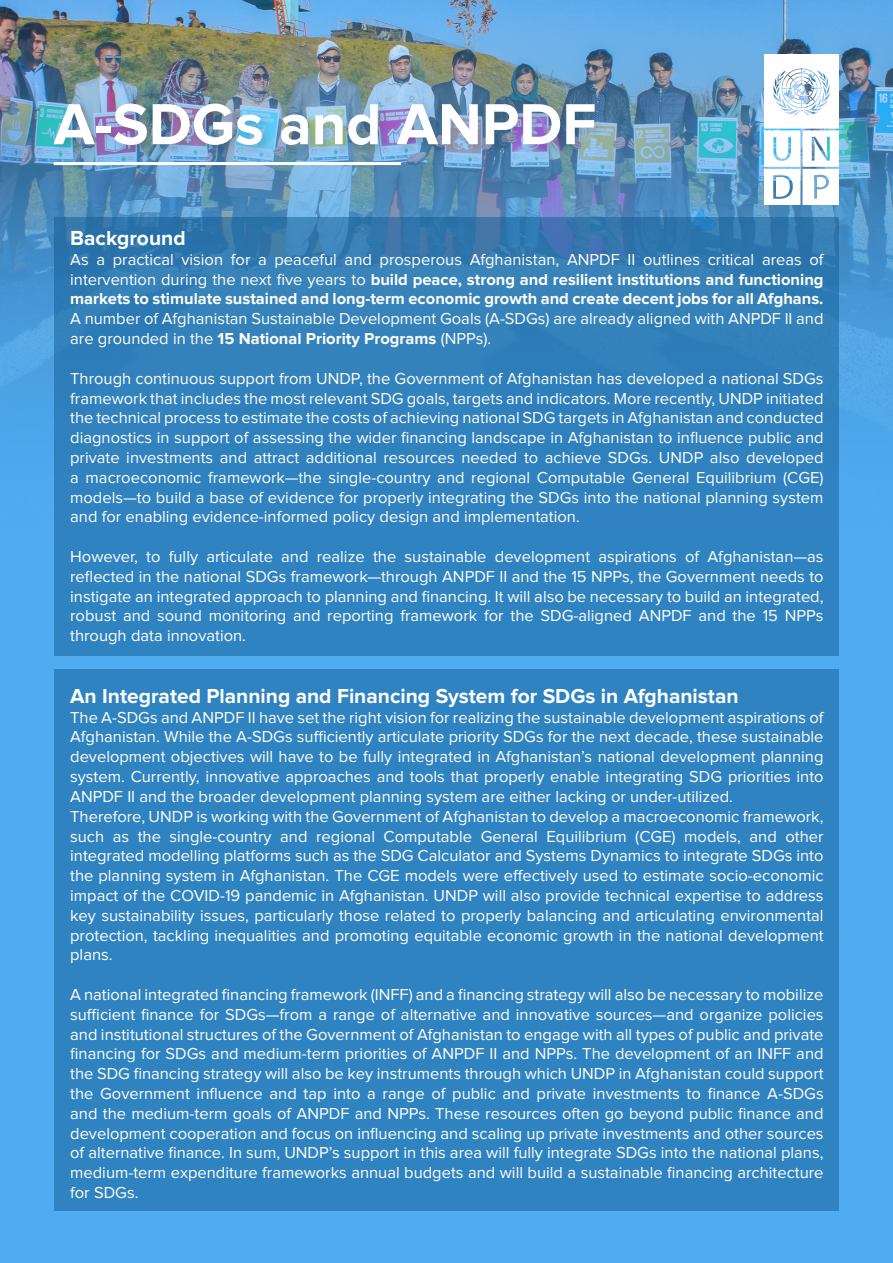
<style>
.page{position:relative;width:893px;height:1263px;background:#fff}
.page>*{position:absolute;margin:0;border:0;box-sizing:border-box;transform-origin:0 0}
.t1{font:700 60px "Proxima Nova";color:#fff}
.t2{font:700 21px "Proxima Nova";color:#fff}
.t3{font:16.5px/19.8px "Proxima Nova";color:#fff;text-align:justify}
.s1{font-weight:700}
</style>
<div class="page">
<img style="left:0;top:0;width:893px;height:1263px">
<div style="left:54px;top:217px;width:785px;height:439px;background:linear-gradient(to bottom,#337cb3,#2f85c5)"></div>
<div style="left:54px;top:669px;width:785px;height:542px;background:#3083c1"></div>
<div style="left:50px;top:100px;width:557px;height:57px;background:#231f20;opacity:.18"></div>
<hr style="left:54px;top:162px;width:347px;height:3px;background:#fff">
<img style="left:764px;top:54px;width:75px;height:151px">
<p class="t1" style="left:54px;top:97px;width:544px">A-SDGs and ANPDF</p>
<p class="t2" style="left:70px;top:228px;width:117px">Background</p>
<p class="t3" style="left:70px;top:250px;width:755px">As a practical vision for a peaceful and prosperous Afghanistan, ANPDF II outlines critical areas of intervention during the next five years to <span class="s1">build peace, strong and resilient institutions and functioning markets to stimulate sustained and long-term economic growth and create decent jobs for all Afghans.<br></span>A number of Afghanistan Sustainable Development Goals (A-SDGs) are already aligned with ANPDF II and are grounded in the <span class="s1">15 National Priority Programs</span> (NPPs).</p>
<p class="t3" style="left:70px;top:369px;width:755px">Through continuous support from UNDP, the Government of Afghanistan has developed a national SDGs framework that includes the most relevant SDG goals, targets and indicators. More recently, UNDP initiated the technical process to estimate the costs of achieving national SDG targets in Afghanistan and conducted diagnostics in support of assessing the wider financing landscape in Afghanistan to influence public and private investments and attract additional resources needed to achieve SDGs. UNDP also developed a macroeconomic framework—the single-country and regional Computable General Equilibrium (CGE) models—to build a base of evidence for properly integrating the SDGs into the national planning system and for enabling evidence-informed policy design and implementation.</p>
<p class="t3" style="left:70px;top:547px;width:755px">However, to fully articulate and realize the sustainable development aspirations of Afghanistan—as reflected in the national SDGs framework—through ANPDF II and the 15 NPPs, the Government needs to instigate an integrated approach to planning and financing. It will also be necessary to build an integrated, robust and sound monitoring and reporting framework for the SDG-aligned ANPDF and the 15 NPPs through data innovation.</p>
<p class="t2" style="left:70px;top:686px;width:670px">An Integrated Planning and Financing System for SDGs in Afghanistan</p>
<p class="t3" style="left:70px;top:708px;width:755px">The A-SDGs and ANPDF II have set the right vision for realizing the sustainable development aspirations of Afghanistan. While the A-SDGs sufficiently articulate priority SDGs for the next decade, these sustainable development objectives will have to be fully integrated in Afghanistan’s national development planning system. Currently, innovative approaches and tools that properly enable integrating SDG priorities into ANPDF II and the broader development planning system are either lacking or under-utilized.</p>
<p class="t3" style="left:70px;top:807px;width:755px">Therefore, UNDP is working with the Government of Afghanistan to develop a macroeconomic framework, such as the single-country and regional Computable General Equilibrium (CGE) models, and other integrated modelling platforms such as the SDG Calculator and Systems Dynamics to integrate SDGs into the planning system in Afghanistan. The CGE models were effectively used to estimate socio-economic impact of the COVID-19 pandemic in Afghanistan. UNDP will also provide technical expertise to address key sustainability issues, particularly those related to properly balancing and articulating environmental protection, tackling inequalities and promoting equitable economic growth in the national development plans.</p>
<p class="t3" style="left:70px;top:985px;width:755px">A national integrated financing framework (INFF) and a financing strategy will also be necessary to mobilize sufficient finance for SDGs—from a range of alternative and innovative sources—and organize policies and institutional structures of the Government of Afghanistan to engage with all types of public and private financing for SDGs and medium-term priorities of ANPDF II and NPPs. The development of an INFF and the SDG financing strategy will also be key instruments through which UNDP in Afghanistan could support the Government influence and tap into a range of public and private investments to finance A-SDGs and the medium-term goals of ANPDF and NPPs. These resources often go beyond public finance and development cooperation and focus on influencing and scaling up private investments and other sources of alternative finance. In sum, UNDP’s support in this area will fully integrate SDGs into the national plans, medium-term expenditure frameworks annual budgets and will build a sustainable financing architecture for SDGs.</p>
</div>
